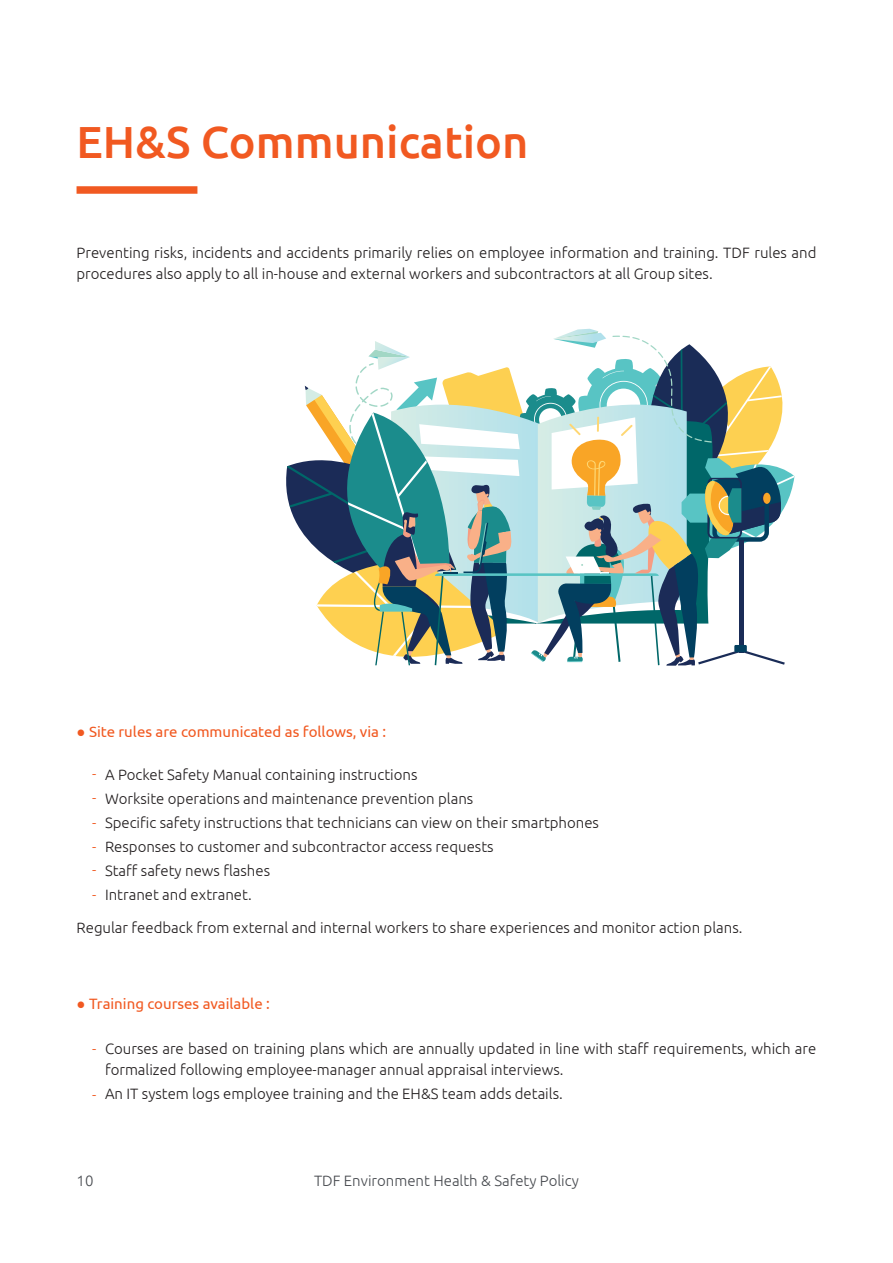
<style>
.page{position:relative;width:893px;height:1263px;background:#fff}
.page>*{position:absolute;margin:0;border:0;box-sizing:border-box;transform-origin:0 0}
.Titre{font:500 45px "Ubuntu";color:#f15921}
.Titre-2{font:300 15px/21px "Ubuntu";color:#231f20}
.Titre-3{font:15px "Ubuntu";color:#f15921}
.Titre-4{font:300 15px "Ubuntu";color:#474a4f}
.Titre-5{font:300 15px "Ubuntu";color:#f15921}
.s1{font-family:"Trebuchet MS"}
</style>
<div class="page">
<svg style="left:286px;top:329px;width:509px;height:337px"></svg>
<div style="left:77px;top:186px;width:120px;height:8px;background:#f15921"></div>
<p class="Titre" style="left:77px;top:114px;width:453px">EH&amp;S Communication</p>
<p class="Titre-2" style="left:77px;top:242px;width:741px">Preventing risks, incidents and accidents primarily relies on employee information and training. TDF rules and procedures also apply to all in-house and external workers and subcontractors at all Group sites.</p>
<p class="Titre-3" style="left:77px;top:722px;width:311px"><span class="s1">●</span> Site rules are communicated as follows, via :</p>
<p class="Titre-2" style="left:105px;top:764px;width:314px">A Pocket Safety Manual containing instructions</p>
<p class="Titre-2" style="left:105px;top:788px;width:370px">Worksite operations and maintenance prevention plans</p>
<p class="Titre-2" style="left:105px;top:812px;width:495px">Specific safety instructions that technicians can view on their smartphones</p>
<p class="Titre-2" style="left:105px;top:836px;width:390px">Responses to customer and subcontractor access requests</p>
<p class="Titre-2" style="left:105px;top:860px;width:167px">Staff safety news flashes</p>
<p class="Titre-2" style="left:105px;top:884px;width:148px">Intranet and extranet.</p>
<p class="Titre-5" style="left:92px;top:765px;width:6px">-</p>
<p class="Titre-5" style="left:92px;top:789px;width:6px">-</p>
<p class="Titre-5" style="left:92px;top:813px;width:6px">-</p>
<p class="Titre-5" style="left:92px;top:837px;width:6px">-</p>
<p class="Titre-5" style="left:92px;top:861px;width:6px">-</p>
<p class="Titre-5" style="left:92px;top:886px;width:6px">-</p>
<p class="Titre-2" style="left:77px;top:917px;width:667px">Regular feedback from external and internal workers to share experiences and monitor action plans.</p>
<p class="Titre-3" style="left:77px;top:994px;width:195px"><span class="s1">●</span> Training courses available :</p>
<p class="Titre-2" style="left:105px;top:1037px;width:713px">Courses are based on training plans which are annually updated in line with staff requirements, which are formalized following employee-manager annual appraisal interviews.</p>
<p class="Titre-2" style="left:105px;top:1082px;width:459px">An IT system logs employee training and the EH&amp;S team adds details.</p>
<p class="Titre-5" style="left:92px;top:1039px;width:6px">-</p>
<p class="Titre-5" style="left:92px;top:1086px;width:6px">-</p>
<p class="Titre-4" style="left:77px;top:1172px;width:18px">10</p>
<p class="Titre-4" style="left:314px;top:1172px;width:266px">TDF Environment Health &amp; Safety Policy</p>
</div>
